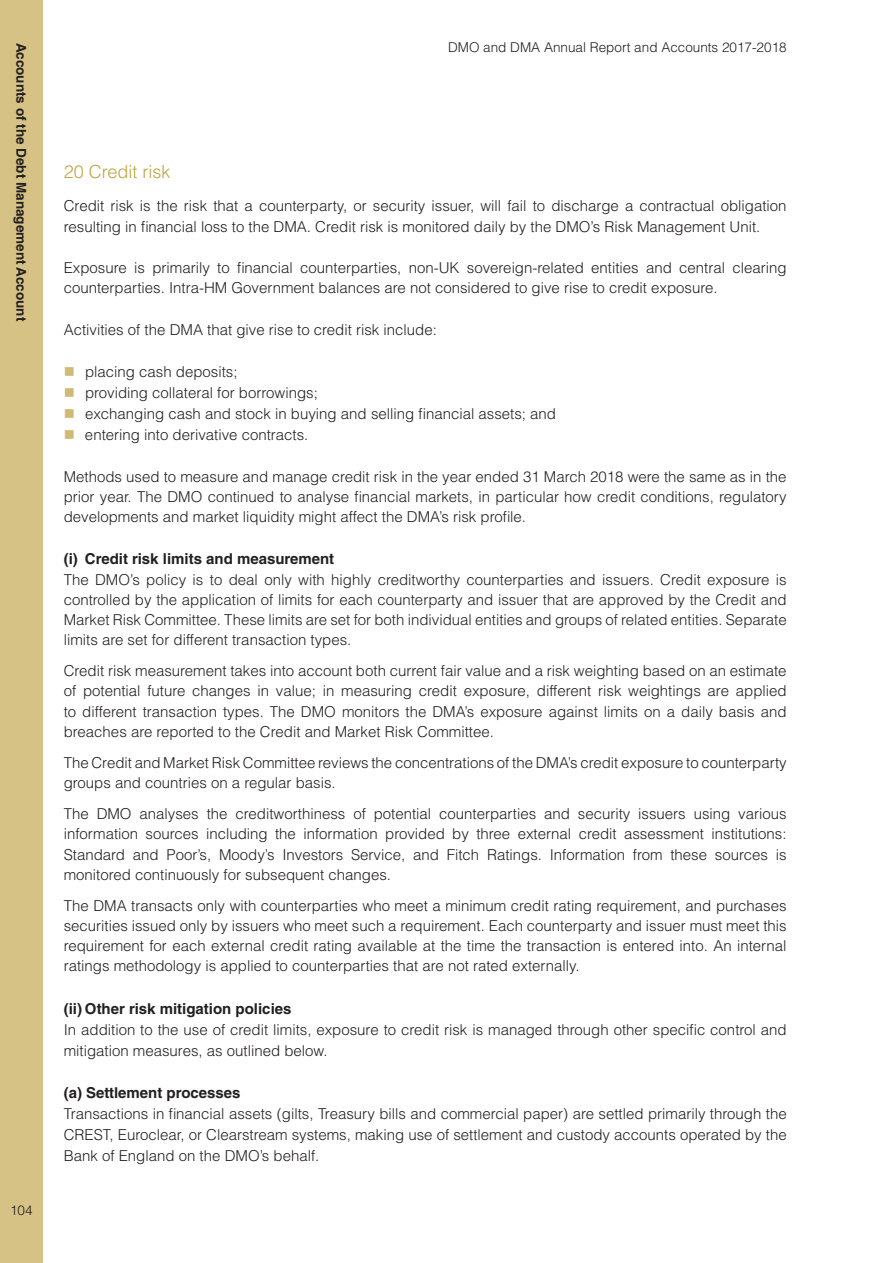
<style>
.page{position:relative;width:893px;height:1263px;background:#fff}
.page>*{position:absolute;margin:0;border:0;box-sizing:border-box;transform-origin:0 0}
.t1{font:300 18px "Helvetica LT Std";color:#bfa340}
.t2{font:300 15px/20.2px "Helvetica LT Std";color:#231f20;text-align:justify}
.t3{font:700 15px "Helvetica LT Std";color:#231f20}
.t4{font:300 13.5px "Helvetica LT Std";color:#231f20}
.t5{font:700 13.5px "Helvetica LT Std";color:#231f20}
</style>
<div class="page">
<div style="left:0;top:0;width:43px;height:1263px;background:#d6c284"></div>
<p class="t5" style="left:29px;top:43px;width:280px;rotate:90deg">Accounts of the Debt Management Account</p>
<p class="t4" style="left:10px;top:1201px;width:24px">104</p>
<p class="t4" style="left:448px;top:39px;width:340px">DMO and DMA Annual Report and Accounts 2017-2018</p>
<p class="t1" style="left:64px;top:161px;width:108px">20 Credit risk</p>
<p class="t2" style="left:64px;top:196px;width:724px">Credit risk is the risk that a counterparty, or security issuer, will fail to discharge a contractual obligation resulting in financial loss to the DMA. Credit risk is monitored daily by the DMO’s Risk Management Unit.</p>
<p class="t2" style="left:64px;top:257px;width:724px">Exposure is primarily to financial counterparties, non-UK sovereign-related entities and central clearing counterparties. Intra-HM Government balances are not considered to give rise to credit exposure.</p>
<p class="t2" style="left:64px;top:319px;width:375px">Activities of the DMA that give rise to credit risk include:</p>
<p class="t2" style="left:85px;top:361px;width:473px;line-height:21px;text-align:left">placing cash deposits;<br>providing collateral for borrowings;<br>exchanging cash and stock in buying and selling financial assets; and entering into derivative contracts.</p>
<p class="t2" style="left:64px;top:466px;width:724px">Methods used to measure and manage credit risk in the year ended 31 March 2018 were the same as in the prior year. The DMO continued to analyse financial markets, in particular how credit conditions, regulatory developments and market liquidity might affect the DMA’s risk profile.</p>
<p class="t3" style="left:64px;top:550px;width:272px">(i) Credit risk limits and measurement</p>
<p class="t2" style="left:64px;top:569px;width:724px">The DMO’s policy is to deal only with highly creditworthy counterparties and issuers. Credit exposure is controlled by the application of limits for each counterparty and issuer that are approved by the Credit and Market Risk Committee. These limits are set for both individual entities and groups of related entities. Separate limits are set for different transaction types.</p>
<p class="t2" style="left:64px;top:661px;width:724px">Credit risk measurement takes into account both current fair value and a risk weighting based on an estimate of potential future changes in value; in measuring credit exposure, different risk weightings are applied to different transaction types. The DMO monitors the DMA’s exposure against limits on a daily basis and breaches are reported to the Credit and Market Risk Committee.</p>
<p class="t2" style="left:64px;top:752px;width:724px">The Credit and Market Risk Committee reviews the concentrations of the DMA’s credit exposure to counterparty groups and countries on a regular basis.</p>
<p class="t2" style="left:64px;top:803px;width:724px">The DMO analyses the creditworthiness of potential counterparties and security issuers using various information sources including the information provided by three external credit assessment institutions:<br>Standard and Poor’s, Moody’s Investors Service, and Fitch Ratings. Information from these sources is monitored continuously for subsequent changes.</p>
<p class="t2" style="left:64px;top:895px;width:724px">The DMA transacts only with counterparties who meet a minimum credit rating requirement, and purchases securities issued only by issuers who meet such a requirement. Each counterparty and issuer must meet this requirement for each external credit rating available at the time the transaction is entered into. An internal ratings methodology is applied to counterparties that are not rated externally.</p>
<p class="t3" style="left:64px;top:999px;width:229px">(ii) Other risk mitigation policies</p>
<p class="t2" style="left:64px;top:1019px;width:724px;line-height:21px">In addition to the use of credit limits, exposure to credit risk is managed through other specific control and mitigation measures, as outlined below.</p>
<p class="t3" style="left:64px;top:1083px;width:178px">(a) Settlement processes</p>
<p class="t2" style="left:64px;top:1103px;width:724px;line-height:21px">Transactions in financial assets (gilts, Treasury bills and commercial paper) are settled primarily through the CREST, Euroclear, or Clearstream systems, making use of settlement and custody accounts operated by the Bank of England on the DMO’s behalf.</p>
</div>
